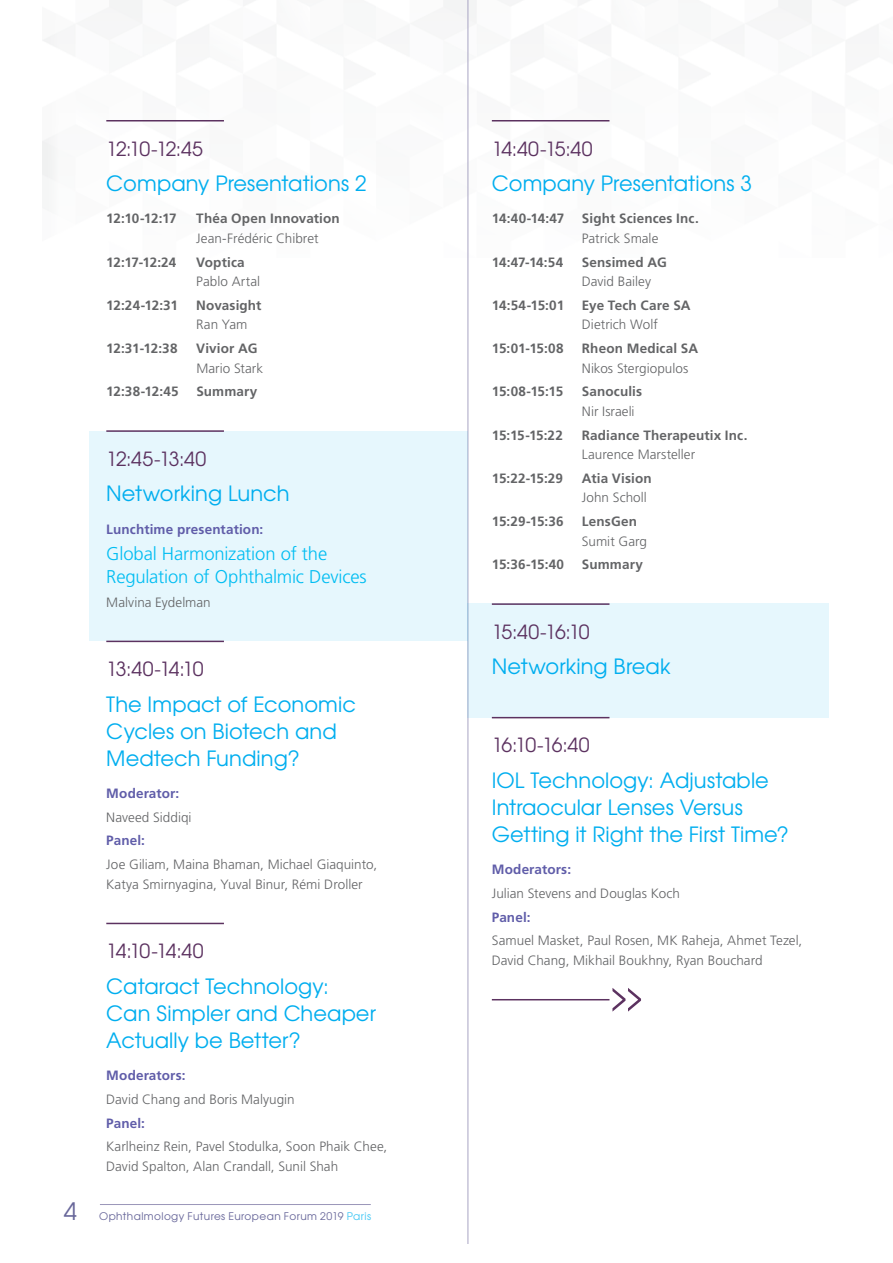
<style>
.page{position:relative;width:893px;height:1263px;background:#fff}
.page>*{position:absolute;margin:0;border:0;box-sizing:border-box;transform-origin:0 0}
.t1{font:24px "Te X Gyre Adventor";color:#68679a}
.t2{font:21px/27px "Te X Gyre Adventor";letter-spacing:.005em;color:#00aeef}
.t3{font:19.5px "Te X Gyre Adventor";letter-spacing:-.045em;color:#5c3260}
.t4{font:300 18.45px/22.5px "Frutiger LT Std";letter-spacing:-.01em;color:#00bdf2}
.t5{font:300 13.5px/19.5px "Frutiger LT Std";color:#636466}
.t6{font:700 13.5px "Frutiger LT Std";letter-spacing:.01em;color:#636466}
.t7{font:700 13.5px "Frutiger LT Std";letter-spacing:.01em;color:#605da9}
.t8{font:10.5px "Te X Gyre Adventor";letter-spacing:.04em;color:#68679a}
.s1{color:#44c8f5}
</style>
<div class="page">
<hr style="left:100px;top:1204px;width:271px;height:1px;background:#9a96b9">
<hr style="left:468px;top:0;width:1px;height:1244px;background:#a8a4c3">
<div style="left:89px;top:431px;width:379px;height:209px;background:#e6f7fd"></div>
<div style="left:468px;top:603px;width:361px;height:115px;background:#e6f7fd"></div>
<svg style="left:612px;top:988px;width:29px;height:23px"></svg>
<hr style="left:106px;top:120px;width:118px;height:1px;background:#5c3260">
<hr style="left:106px;top:430px;width:118px;height:2px;background:#5c3260">
<hr style="left:106px;top:641px;width:118px;height:1px;background:#5c3260">
<hr style="left:106px;top:923px;width:118px;height:1px;background:#5c3260">
<hr style="left:492px;top:120px;width:117px;height:1px;background:#5c3260">
<hr style="left:492px;top:603px;width:117px;height:2px;background:#5c3260">
<hr style="left:492px;top:717px;width:117px;height:1px;background:#5c3260">
<hr style="left:492px;top:999px;width:117px;height:1px;background:#5c3260">
<h3 class="t3" style="left:106px;top:133px;width:98px">12:10-12:45</h3>
<h2 class="t2" style="left:106px;top:168px;width:262px">Company Presentations 2</h2>
<p class="t6" style="left:106px;top:211px;width:72px">12:10-12:17</p>
<p class="t6" style="left:196px;top:211px;width:145px">Théa Open Innovation</p>
<p class="t5" style="left:196px;top:229px;width:124px">Jean-Frédéric Chibret</p>
<p class="t6" style="left:106px;top:254px;width:72px">12:17-12:24</p>
<p class="t6" style="left:196px;top:254px;width:50px">Voptica</p>
<p class="t5" style="left:196px;top:272px;width:65px">Pablo Artal</p>
<p class="t6" style="left:106px;top:297px;width:73px">12:24-12:31</p>
<p class="t6" style="left:196px;top:297px;width:67px">Novasight</p>
<p class="t5" style="left:196px;top:315px;width:53px">Ran Yam</p>
<p class="t6" style="left:106px;top:340px;width:73px">12:31-12:38</p>
<p class="t6" style="left:196px;top:340px;width:63px">Vivior AG</p>
<p class="t5" style="left:196px;top:358px;width:68px">Mario Stark</p>
<p class="t6" style="left:106px;top:384px;width:74px">12:38-12:45</p>
<p class="t6" style="left:196px;top:384px;width:63px">Summary</p>
<h3 class="t3" style="left:106px;top:443px;width:101px">12:45-13:40</h3>
<h2 class="t2" style="left:106px;top:479px;width:185px">Networking Lunch</h2>
<p class="t7" style="left:106px;top:521px;width:159px">Lunchtime presentation:</p>
<h3 class="t4" style="left:106px;top:543px;width:262px">Global Harmonization of the<br>Regulation of Ophthalmic Devices</h3>
<p class="t5" style="left:106px;top:592px;width:106px">Malvina Eydelman</p>
<h3 class="t3" style="left:106px;top:653px;width:99px">13:40-14:10</h3>
<h2 class="t2" style="left:106px;top:689px;width:251px">The Impact of Economic<br>Cycles on Biotech and<br>Medtech Funding?</h2>
<p class="t7" style="left:106px;top:785px;width:75px">Moderator:</p>
<p class="t5" style="left:106px;top:807px;width:87px">Naveed Siddiqi</p>
<p class="t7" style="left:106px;top:833px;width:40px">Panel:</p>
<p class="t5" style="left:106px;top:855px;width:272px">Joe Giliam, Maina Bhaman, Michael Giaquinto,<br>Katya Smirnyagina, Yuval Binur, Rémi Droller</p>
<h3 class="t3" style="left:106px;top:936px;width:99px">14:10-14:40</h3>
<h2 class="t2" style="left:106px;top:971px;width:271px">Cataract Technology:<br>Can Simpler and Cheaper<br>Actually be Better?</h2>
<p class="t7" style="left:106px;top:1067px;width:81px">Moderators:</p>
<p class="t5" style="left:106px;top:1089px;width:190px">David Chang and Boris Malyugin</p>
<p class="t7" style="left:106px;top:1115px;width:40px">Panel:</p>
<p class="t5" style="left:106px;top:1137px;width:282px">Karlheinz Rein, Pavel Stodulka, Soon Phaik Chee,<br>David Spalton, Alan Crandall, Sunil Shah</p>
<h1 class="t1" style="left:64px;top:1193px;width:15px">4</h1>
<p class="t8" style="left:99px;top:1208px;width:274px">Ophthalmology Futures European Forum 2019 <span class="s1">Paris</span></p>
<h3 class="t3" style="left:492px;top:133px;width:102px">14:40-15:40</h3>
<h2 class="t2" style="left:492px;top:168px;width:262px">Company Presentations 3</h2>
<p class="t6" style="left:492px;top:211px;width:74px">14:40-14:47</p>
<p class="t6" style="left:582px;top:211px;width:118px">Sight Sciences Inc.</p>
<p class="t5" style="left:582px;top:229px;width:78px">Patrick Smale</p>
<p class="t6" style="left:492px;top:254px;width:73px">14:47-14:54</p>
<p class="t6" style="left:582px;top:254px;width:86px">Sensimed AG</p>
<p class="t5" style="left:582px;top:272px;width:71px">David Bailey</p>
<p class="t6" style="left:492px;top:297px;width:74px">14:54-15:01</p>
<p class="t6" style="left:582px;top:297px;width:110px">Eye Tech Care SA</p>
<p class="t5" style="left:582px;top:315px;width:78px">Dietrich Wolf</p>
<p class="t6" style="left:492px;top:340px;width:73px">15:01-15:08</p>
<p class="t6" style="left:582px;top:340px;width:118px">Rheon Medical SA</p>
<p class="t5" style="left:582px;top:358px;width:108px">Nikos Stergiopulos</p>
<p class="t6" style="left:492px;top:384px;width:73px">15:08-15:15</p>
<p class="t6" style="left:582px;top:384px;width:62px">Sanoculis</p>
<p class="t5" style="left:582px;top:402px;width:54px">Nir Israeli</p>
<p class="t6" style="left:492px;top:427px;width:72px">15:15-15:22</p>
<p class="t6" style="left:582px;top:427px;width:167px">Radiance Therapeutix Inc.</p>
<p class="t5" style="left:582px;top:445px;width:115px">Laurence Marsteller</p>
<p class="t6" style="left:492px;top:470px;width:73px">15:22-15:29</p>
<p class="t6" style="left:582px;top:470px;width:71px">Atia Vision</p>
<p class="t5" style="left:582px;top:488px;width:66px">John Scholl</p>
<p class="t6" style="left:492px;top:513px;width:73px">15:29-15:36</p>
<p class="t6" style="left:582px;top:513px;width:57px">LensGen</p>
<p class="t5" style="left:582px;top:531px;width:67px">Sumit Garg</p>
<p class="t6" style="left:492px;top:557px;width:74px">15:36-15:40</p>
<p class="t6" style="left:582px;top:557px;width:63px">Summary</p>
<h3 class="t3" style="left:492px;top:616px;width:99px">15:40-16:10</h3>
<h2 class="t2" style="left:492px;top:652px;width:180px">Networking Break</h2>
<h3 class="t3" style="left:492px;top:730px;width:99px">16:10-16:40</h3>
<h2 class="t2" style="left:492px;top:765px;width:299px">IOL Technology: Adjustable<br>Intraocular Lenses Versus<br>Getting it Right the First Time?</h2>
<p class="t7" style="left:492px;top:861px;width:81px">Moderators:</p>
<p class="t5" style="left:492px;top:884px;width:190px">Julian Stevens and Douglas Koch</p>
<p class="t7" style="left:492px;top:909px;width:40px">Panel:</p>
<p class="t5" style="left:492px;top:931px;width:312px">Samuel Masket, Paul Rosen, MK Raheja, Ahmet Tezel,<br>David Chang, Mikhail Boukhny, Ryan Bouchard</p>
</div>
